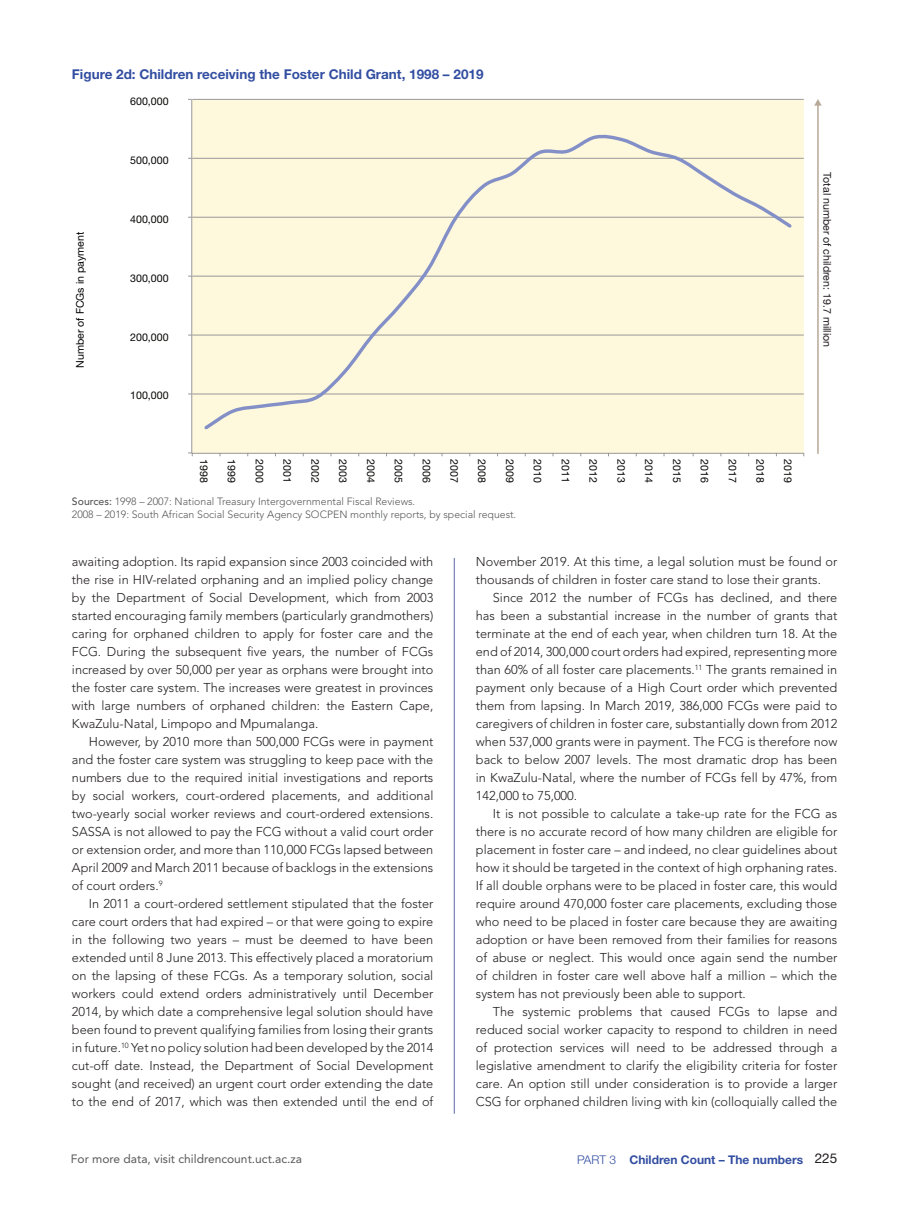
<style>
.page{position:relative;width:910px;height:1207px;background:#fff}
.page>*{position:absolute;margin:0;border:0;box-sizing:border-box;transform-origin:0 0}
.t1{font:700 13.5px "Helvetica Neue LT Std";color:#324ea1}
.t2{font:300 12.75px/18px "Avenir LT Std";color:#231f20;text-align:justify}
.t3{font:12px "Avenir LT Std";color:#57585a}
.t4{font:700 12px "Helvetica Neue LT Std";color:#324ea1}
.t5{font:10.65px "Helvetica Neue LT Std";color:#050504}
.t6{font:10.65px "Helvetica Neue";color:#231f20}
.t7{font:300 10.5px/12.6px "Avenir LT Std";color:#57585a}
.s1{font-weight:500}
.s2{font-weight:300}
.s3{font-weight:400;font-size:13.5px;color:#231f20}
</style>
<div class="page">
<hr style="left:817px;top:105px;width:2px;height:349px;background:#b7a997">
<svg style="left:814px;top:99px;width:8px;height:7px"></svg>
<div style="left:192px;top:100px;width:612px;height:353px;background:#fef8dd"></div>
<hr style="left:192px;top:394px;width:612px;height:1px;background:#989898">
<hr style="left:192px;top:335px;width:612px;height:1px;background:#989898">
<hr style="left:192px;top:276px;width:612px;height:1px;background:#989898">
<hr style="left:192px;top:217px;width:612px;height:1px;background:#989898">
<hr style="left:192px;top:158px;width:612px;height:1px;background:#989898">
<hr style="left:192px;top:99px;width:612px;height:1px;background:#989898">
<hr style="left:192px;top:100px;width:1px;height:353px;background:#989898">
<hr style="left:192px;top:453px;width:612px;height:1px;background:#989898">
<svg style="left:201px;top:134px;width:594px;height:296px"></svg>
<hr style="left:454px;top:558px;width:1px;height:556px;background:#5b67af">
<p class="t1" style="left:72px;top:66px;width:413px">Figure 2d: Children receiving the Foster Child Grant, 1998 – 2019</p>
<p class="t5" style="left:130px;top:95px;width:40px">600,000</p>
<p class="t5" style="left:130px;top:154px;width:40px">500,000</p>
<p class="t5" style="left:74px;top:368px;width:138px;rotate:-90deg">Number of FCGs in payment</p>
<p class="t5" style="left:130px;top:213px;width:40px">400,000</p>
<p class="t5" style="left:130px;top:271px;width:40px">300,000</p>
<p class="t5" style="left:130px;top:330px;width:40px">200,000</p>
<p class="t5" style="left:130px;top:389px;width:40px">100,000</p>
<p class="t5" style="left:210px;top:459px;width:25px;rotate:90deg">1998</p>
<p class="t5" style="left:238px;top:459px;width:25px;rotate:90deg">1999</p>
<p class="t5" style="left:266px;top:459px;width:25px;rotate:90deg">2000</p>
<p class="t5" style="left:294px;top:459px;width:25px;rotate:90deg">2001</p>
<p class="t5" style="left:322px;top:459px;width:25px;rotate:90deg">2002</p>
<p class="t5" style="left:349px;top:459px;width:25px;rotate:90deg">2003</p>
<p class="t5" style="left:377px;top:459px;width:25px;rotate:90deg">2004</p>
<p class="t5" style="left:405px;top:459px;width:25px;rotate:90deg">2005</p>
<p class="t5" style="left:433px;top:459px;width:25px;rotate:90deg">2006</p>
<p class="t5" style="left:461px;top:459px;width:25px;rotate:90deg">2007</p>
<p class="t5" style="left:488px;top:459px;width:25px;rotate:90deg">2008</p>
<p class="t5" style="left:516px;top:459px;width:25px;rotate:90deg">2009</p>
<p class="t5" style="left:544px;top:459px;width:25px;rotate:90deg">2010</p>
<p class="t5" style="left:572px;top:459px;width:25px;rotate:90deg">2011</p>
<p class="t5" style="left:600px;top:459px;width:25px;rotate:90deg">2012</p>
<p class="t5" style="left:628px;top:459px;width:25px;rotate:90deg">2013</p>
<p class="t5" style="left:655px;top:459px;width:25px;rotate:90deg">2014</p>
<p class="t5" style="left:683px;top:459px;width:25px;rotate:90deg">2015</p>
<p class="t5" style="left:711px;top:459px;width:25px;rotate:90deg">2016</p>
<p class="t5" style="left:739px;top:459px;width:25px;rotate:90deg">2017</p>
<p class="t5" style="left:767px;top:459px;width:25px;rotate:90deg">2018</p>
<p class="t5" style="left:794px;top:459px;width:25px;rotate:90deg">2019</p>
<p class="t7" style="left:72px;top:496px;width:446px"><span class="s1">Sources:</span> 1998 – 2007: National Treasury Intergovernmental Fiscal Reviews.<br>2008 – 2019: South African Social Security Agency SOCPEN monthly reports, by special request.</p>
<p class="t6" style="left:835px;top:172px;width:176px;rotate:90deg">Total number of children: 19.7 million</p>
<p class="t2" style="left:72px;top:553px;width:363px">awaiting adoption. Its rapid expansion since 2003 coincided with the rise in HIV-related orphaning and an implied policy change by the Department of Social Development, which from 2003 started encouraging family members (particularly grandmothers) caring for orphaned children to apply for foster care and the FCG. During the subsequent five years, the number of FCGs increased by over 50,000 per year as orphans were brought into the foster care system. The increases were greatest in provinces with large numbers of orphaned children: the Eastern Cape, KwaZulu-Natal, Limpopo and Mpumalanga.</p>
<p class="t2" style="left:72px;top:733px;width:363px;text-indent:17px">However, by 2010 more than 500,000 FCGs were in payment and the foster care system was struggling to keep pace with the numbers due to the required initial investigations and reports by social workers, court-ordered placements, and additional two-yearly social worker reviews and court-ordered extensions.<br>SASSA is not allowed to pay the FCG without a valid court order or extension order, and more than 110,000 FCGs lapsed between April 2009 and March 2011 because of backlogs in the extensions of court orders.<sup>9</sup></p>
<p class="t2" style="left:72px;top:895px;width:363px;text-indent:17px">In 2011 a court-ordered settlement stipulated that the foster care court orders that had expired – or that were going to expire in the following two years – must be deemed to have been extended until 8 June 2013. This effectively placed a moratorium on the lapsing of these FCGs. As a temporary solution, social workers could extend orders administratively until December 2014, by which date a comprehensive legal solution should have been found to prevent qualifying families from losing their grants in future.<sup>10</sup> Yet no policy solution had been developed by the 2014 cut-off date. Instead, the Department of Social Development sought (and received) an urgent court order extending the date to the end of 2017, which was then extended until the end of</p>
<p class="t2" style="left:476px;top:553px;width:363px">November 2019. At this time, a legal solution must be found or thousands of children in foster care stand to lose their grants.</p>
<p class="t2" style="left:476px;top:589px;width:363px;text-indent:17px">Since 2012 the number of FCGs has declined, and there has been a substantial increase in the number of grants that terminate at the end of each year, when children turn 18. At the end of 2014, 300,000 court orders had expired, representing more than 60% of all foster care placements.<sup>11</sup> The grants remained in payment only because of a High Court order which prevented them from lapsing. In March 2019, 386,000 FCGs were paid to caregivers of children in foster care, substantially down from 2012 when 537,000 grants were in payment. The FCG is therefore now back to below 2007 levels. The most dramatic drop has been in KwaZulu-Natal, where the number of FCGs fell by 47%, from 142,000 to 75,000.</p>
<p class="t2" style="left:476px;top:805px;width:363px;text-indent:17px">It is not possible to calculate a take-up rate for the FCG as there is no accurate record of how many children are eligible for placement in foster care – and indeed, no clear guidelines about how it should be targeted in the context of high orphaning rates.<br>If all double orphans were to be placed in foster care, this would require around 470,000 foster care placements, excluding those who need to be placed in foster care because they are awaiting adoption or have been removed from their families for reasons of abuse or neglect. This would once again send the number of children in foster care well above half a million – which the system has not previously been able to support.</p>
<p class="t2" style="left:476px;top:1003px;width:363px;text-indent:17px">The systemic problems that caused FCGs to lapse and reduced social worker capacity to respond to children in need of protection services will need to be addressed through a legislative amendment to clarify the eligibility criteria for foster care. An option still under consideration is to provide a larger CSG for orphaned children living with kin (colloquially called the</p>
<p class="t3" style="left:71px;top:1152px;width:233px">For more data, visit childrencount.uct.ac.za</p>
<p class="t4" style="left:577px;top:1152px;width:262px"><span class="s2">PART 3</span> Children Count – The numbers <span class="s3">225</span></p>
</div>
